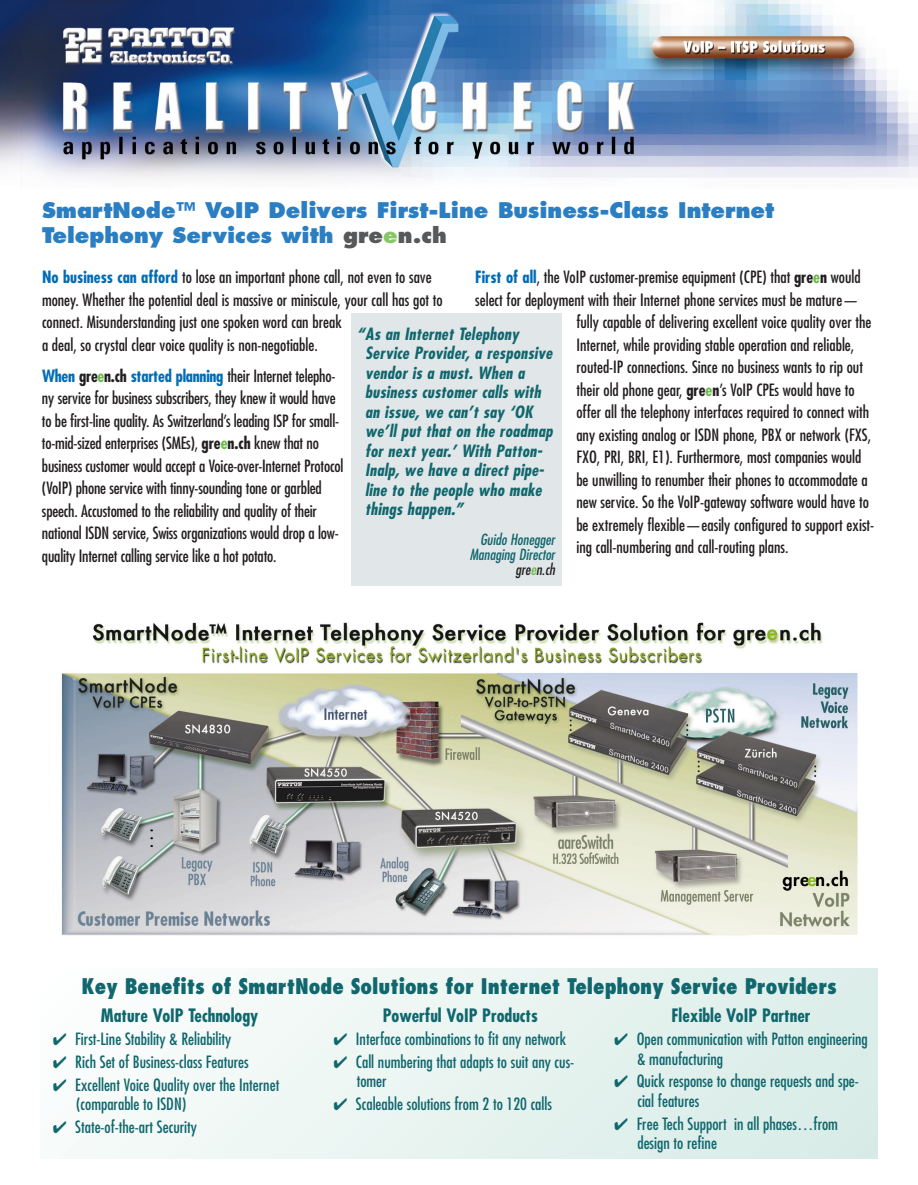
<style>
.page{position:relative;width:918px;height:1185px;background:#fff}
.page>*{position:absolute;margin:0;border:0;box-sizing:border-box;transform-origin:0 0}
.t1{font:800 21px/25.5px "Futura";color:#2b7ec2}
.t2{font:800 condensed 21px "Futura";color:#10676d}
.t3{font:700 condensed 18px "Futura";color:#10676d}
.t4{font:condensed 16.5px/22.5px "Futura";color:#231f20}
.t5{font:condensed 16.5px/19.5px "Futura";color:#10676d}
.t6{font:italic 700 condensed 16.5px/19.5px "Futura";color:#10676d}
.t7{font:italic condensed 15px/15px "Futura";color:#10676d;text-align:right}
.s1{color:#57585a}
.s2{color:#85c766}
.s3{font-weight:700;color:#006cb7}
.s4{font-weight:700}
.s5{font-weight:700;color:#68bc47}
.s6{color:#231f20}
.s7{color:#68bc47}
</style>
<div class="page">
<img style="left:0;top:0;width:918px;height:179px">
<div style="left:864px;top:968px;width:13px;height:191px;background:#daede8"></div>
<div style="left:851px;top:968px;width:13px;height:191px;background:#dbede8"></div>
<div style="left:837px;top:968px;width:14px;height:191px;background:#dbede8"></div>
<div style="left:824px;top:968px;width:13px;height:191px;background:#dbeee9"></div>
<div style="left:811px;top:968px;width:13px;height:191px;background:#dbeee9"></div>
<div style="left:798px;top:968px;width:13px;height:191px;background:#dceeea"></div>
<div style="left:784px;top:968px;width:14px;height:191px;background:#dceeea"></div>
<div style="left:771px;top:968px;width:13px;height:191px;background:#ddeeea"></div>
<div style="left:758px;top:968px;width:13px;height:191px;background:#ddeeea"></div>
<div style="left:745px;top:968px;width:13px;height:191px;background:#deefeb"></div>
<div style="left:731px;top:968px;width:14px;height:191px;background:#deefeb"></div>
<div style="left:718px;top:968px;width:13px;height:191px;background:#dfefeb"></div>
<div style="left:705px;top:968px;width:13px;height:191px;background:#dfefeb"></div>
<div style="left:692px;top:968px;width:13px;height:191px;background:#e0f0ec"></div>
<div style="left:678px;top:968px;width:14px;height:191px;background:#e0f0ec"></div>
<div style="left:665px;top:968px;width:13px;height:191px;background:#e1f0ec"></div>
<div style="left:652px;top:968px;width:13px;height:191px;background:#e1f0ec"></div>
<div style="left:639px;top:968px;width:13px;height:191px;background:#e2f1ed"></div>
<div style="left:626px;top:968px;width:13px;height:191px;background:#e2f1ed"></div>
<div style="left:612px;top:968px;width:14px;height:191px;background:#e3f1ed"></div>
<div style="left:599px;top:968px;width:13px;height:191px;background:#e3f1ed"></div>
<div style="left:586px;top:968px;width:13px;height:191px;background:#e4f2ee"></div>
<div style="left:573px;top:968px;width:13px;height:191px;background:#e4f2ee"></div>
<div style="left:559px;top:968px;width:14px;height:191px;background:#e5f2ee"></div>
<svg style="left:86px;top:968px;width:473px;height:191px"></svg>
<svg style="left:86px;top:968px;width:460px;height:183px"></svg>
<svg style="left:86px;top:968px;width:447px;height:169px"></svg>
<svg style="left:86px;top:968px;width:434px;height:156px"></svg>
<svg style="left:86px;top:968px;width:420px;height:143px"></svg>
<div style="left:86px;top:968px;width:407px;height:130px;background:#f2f9f7"></div>
<img style="left:60px;top:622px;width:798px;height:314px">
<div style="left:351px;top:314px;width:210px;height:272px;background:#e1e7e9"></div>
<p class="t1" style="left:42px;top:200px;width:734px">SmartNode™ VoIP Delivers First-Line Business-Class Internet<br>Telephony Services with <span class="s1">gre</span><span class="s2">e</span><span class="s1">n.ch</span></p>
<p class="t4" style="left:475px;top:267px;width:387px"><span class="s3">First of all</span>, the VoIP customer-premise equipment (CPE) that <span class="s4">gre</span><span class="s5">e</span><span class="s4">n</span> would</p>
<p class="t4" style="left:475px;top:290px;width:385px">select for deployment with their Internet phone services must be mature—</p>
<p class="t4" style="left:576px;top:312px;width:297px">fully capable of delivering excellent voice quality over the</p>
<p class="t4" style="left:576px;top:335px;width:279px">Internet, while providing stable operation and reliable,</p>
<p class="t4" style="left:576px;top:357px;width:288px">routed-IP connections. Since no business wants to rip out</p>
<p class="t4" style="left:576px;top:380px;width:280px">their old phone gear, <span class="s4">gre</span><span class="s5">e</span><span class="s4">n</span>’s VoIP CPEs would have to</p>
<p class="t4" style="left:576px;top:402px;width:294px">offer all the telephony interfaces required to connect with</p>
<p class="t4" style="left:576px;top:425px;width:296px">any existing analog or ISDN phone, PBX or network (FXS,</p>
<p class="t4" style="left:576px;top:447px;width:287px">FXO, PRI, BRI, E1). Furthermore, most companies would</p>
<p class="t4" style="left:576px;top:470px;width:293px">be unwilling to renumber their phones to accommodate a</p>
<p class="t4" style="left:576px;top:492px;width:294px">new service. So the VoIP-gateway software would have to</p>
<p class="t4" style="left:576px;top:515px;width:299px">be extremely flexible—easily configured to support exist-</p>
<p class="t4" style="left:576px;top:537px;width:214px">ing call-numbering and call-routing plans.</p>
<p class="t4" style="left:42px;top:267px;width:402px"><span class="s3">No business can afford</span> to lose an important phone call, not even to save money. Whether the potential deal is massive or miniscule, your call has got to connect. Misunderstanding just one spoken word can break<br>a deal, so crystal clear voice quality is non-negotiable.</p>
<p class="t4" style="left:42px;top:366px;width:303px"><span class="s3">When</span> <span class="s4">gre</span><span class="s5">e</span><span class="s4">n.ch</span> <span class="s3">started planning</span> their Internet telepho&shy;ny service for business subscribers, they knew it would have to be first-line quality. As Switzerland’s leading ISP for small&shy;to-mid-sized enterprises (SMEs), <span class="s4">gre</span><span class="s5">e</span><span class="s4">n.ch</span> knew that no business customer would accept a Voice-over-Internet Protocol (VoIP) phone service with tinny-sounding tone or garbled speech. Accustomed to the reliability and quality of their national ISDN service, Swiss organizations would drop a low&shy;quality Internet calling service like a hot potato.</p>
<p class="t6" style="left:365px;top:325px;width:192px;text-indent:-8px">“As an Internet Telephony<br>Service Provider, a responsive vendor is a must. When a business customer calls with an issue, we can’t say ‘OK we’ll put that on the roadmap for next year.’ With Patton-<br>Inalp, we have a direct pipe&shy;line to the people who make things happen.”</p>
<p class="t7" style="left:470px;top:533px;width:89px">Guido Honegger<br>Managing Director <span class="s6">gre</span><span class="s7">e</span><span class="s6">n.ch</span></p>
<p class="t2" style="left:82px;top:977px;width:757px">Key Benefits of SmartNode Solutions for Internet Telephony Service Providers</p>
<p class="t3" style="left:101px;top:1007px;width:159px">Mature VoIP Technology</p>
<p class="t5" style="left:53px;top:1030px;width:180px">✔ First-Line Stability &amp; Reliability</p>
<p class="t5" style="left:53px;top:1053px;width:198px">✔ Rich Set of Business-class Features</p>
<p class="t5" style="left:76px;top:1076px;width:205px;text-indent:-23px">✔ Excellent Voice Quality over the Internet (comparable to ISDN)</p>
<p class="t5" style="left:53px;top:1118px;width:146px">✔ State-of-the-art Security</p>
<p class="t3" style="left:383px;top:1007px;width:157px">Powerful VoIP Products</p>
<p class="t5" style="left:333px;top:1030px;width:234px">✔ Interface combinations to fit any network</p>
<p class="t5" style="left:357px;top:1053px;width:219px;text-indent:-23px">✔ Call numbering that adapts to suit any cus&shy;tomer</p>
<p class="t5" style="left:333px;top:1095px;width:220px">✔ Scaleable solutions from 2 to 120 calls</p>
<p class="t3" style="left:672px;top:1007px;width:140px">Flexible VoIP Partner</p>
<p class="t5" style="left:637px;top:1030px;width:232px;text-indent:-23px">✔ Open communication with Patton engineering &amp; manufacturing</p>
<p class="t5" style="left:637px;top:1073px;width:223px;text-indent:-23px">✔ Quick response to change requests and spe&shy;cial features</p>
<p class="t5" style="left:637px;top:1115px;width:202px;text-indent:-23px">✔ Free Tech Support in all phases…from design to refine</p>
</div>
